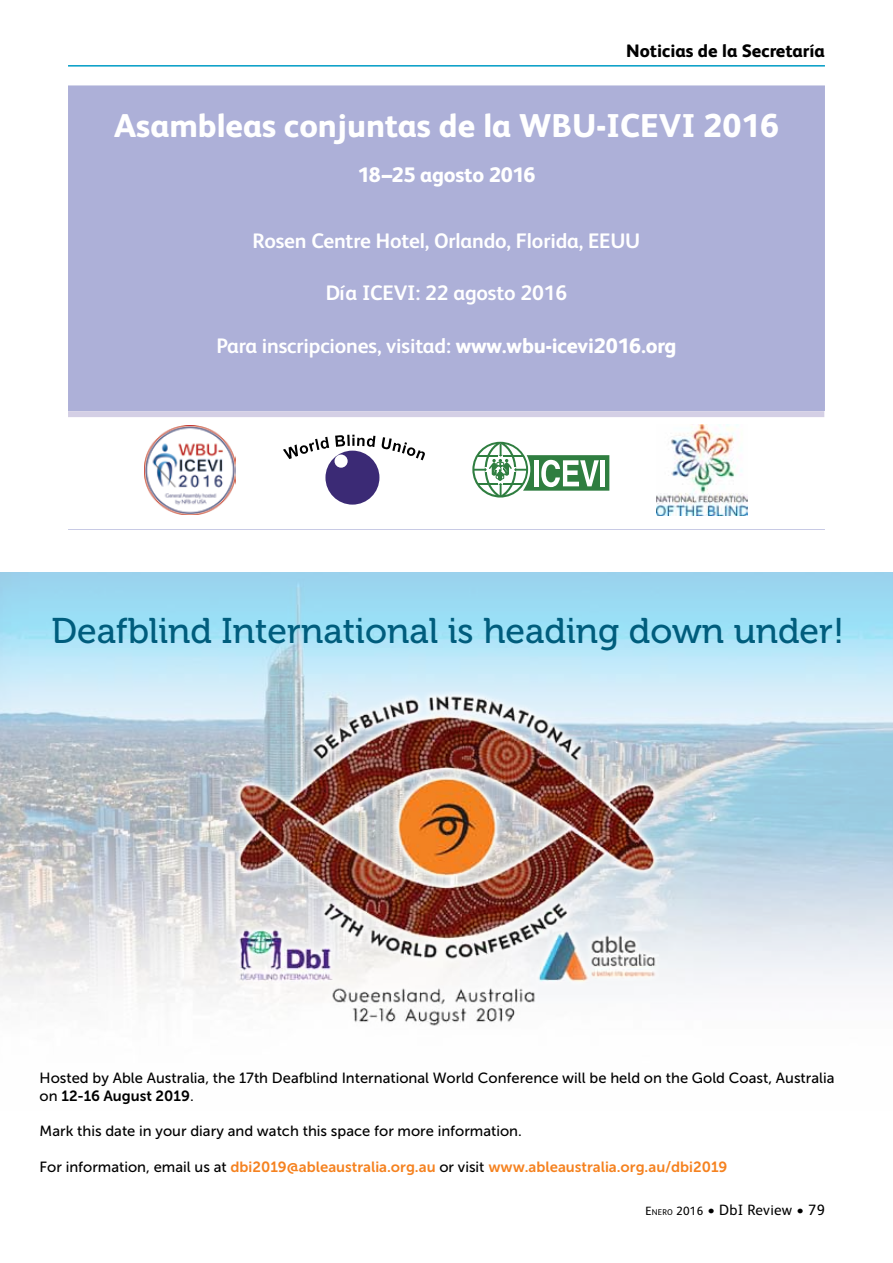
<style>
.page{position:relative;width:893px;height:1263px;background:#fff}
.page>*{position:absolute;margin:0;border:0;box-sizing:border-box;transform-origin:0 0}
.t1{font:35.55px "Museo 500";color:#005d7d}
.t2{font:800 33px "FS Albert";color:#fff}
.t3{font:700 21px "FS Albert";letter-spacing:-.01em;color:#fff}
.t4{font:800 21px "FS Albert";letter-spacing:-.015em;color:#fff}
.t5{font:800 18px "FS Albert";color:#000}
.t6{font:15px "FS Albert";letter-spacing:.02em;color:#000}
.t7{font:14.7px "Museo Sans 500";color:#000}
.t8{font:14.7px "Museo Sans Cyrl 700";color:#f58220}
.t9{font:14.7px "Museo Sans Cyrl 700";color:#000}
.s1{font-weight:800}
.s2{font-family:"Museo Sans 500"}
.s3{font-family:"Museo Sans 500";color:#000}
.s4{font-size:12px}
.s5{font-size:8.4px}
</style>
<div class="page">
<hr style="left:68px;top:65px;width:757px;height:2px;background:#009cc6">
<img style="left:0;top:572px;width:893px;height:432px">
<img style="left:229px;top:689px;width:436px;height:337px">
<div style="left:68px;top:85px;width:757px;height:445px;background:#adb0d8"></div>
<div style="left:68px;top:411px;width:756px;height:117px;background:#fff"></div>
<img style="left:145px;top:425px;width:90px;height:89px">
<img style="left:657px;top:424px;width:91px;height:91px">
<div style="left:325px;top:451px;width:54px;height:54px;background:#3b2a75;border-radius:50%"></div>
<div style="left:334px;top:454px;width:14px;height:14px;background:#fff;border-radius:50%"></div>
<svg style="left:283px;top:435px;width:142px;height:25px"></svg>
<svg style="left:474px;top:441px;width:135px;height:57px"></svg>
<div style="left:68px;top:411px;width:756px;height:6px;background:#d4cfe5"></div>
<p class="t5" style="left:626px;top:40px;width:200px">Noticias de la Secretaría</p>
<h2 class="t2" style="left:114px;top:106px;width:666px">Asambleas conjuntas de la WBU-ICEVI 2016</h2>
<h3 class="t4" style="left:358px;top:163px;width:179px">18–25 agosto 2016</h3>
<h3 class="t3" style="left:253px;top:229px;width:389px">Rosen Centre Hotel, Orlando, Florida, EEUU</h3>
<h3 class="t3" style="left:326px;top:281px;width:243px">Día ICEVI: 22 agosto 2016</h3>
<h3 class="t3" style="left:216px;top:333px;width:462px">Para inscripciones, visitad: <span class="s1">www.wbu-icevi2016.org</span></h3>
<h1 class="t1" style="left:52px;top:611px;width:794px">Deafblind International is heading down under!</h1>
<p class="t7" style="left:40px;top:1070px;width:796px">Hosted by Able Australia, the 17th Deafblind International World Conference will be held on the Gold Coast, Australia</p>
<p class="t9" style="left:40px;top:1088px;width:156px"><span class="s2">on</span> 12-16 August 2019<span class="s2">.</span></p>
<p class="t7" style="left:40px;top:1123px;width:484px">Mark this date in your diary and watch this space for more information.</p>
<p class="t8" style="left:40px;top:1158px;width:689px"><span class="s3">For information, email us at</span> dbi2019@ableaustralia.org.au <span class="s3">or visit</span> www.ableaustralia.org.au/dbi2019</p>
<p class="t6" style="left:645px;top:1201px;width:181px"><span class="s4">E</span><span class="s5">NERO</span> <span class="s4">2016</span> • DbI Review • 79</p>
</div>
